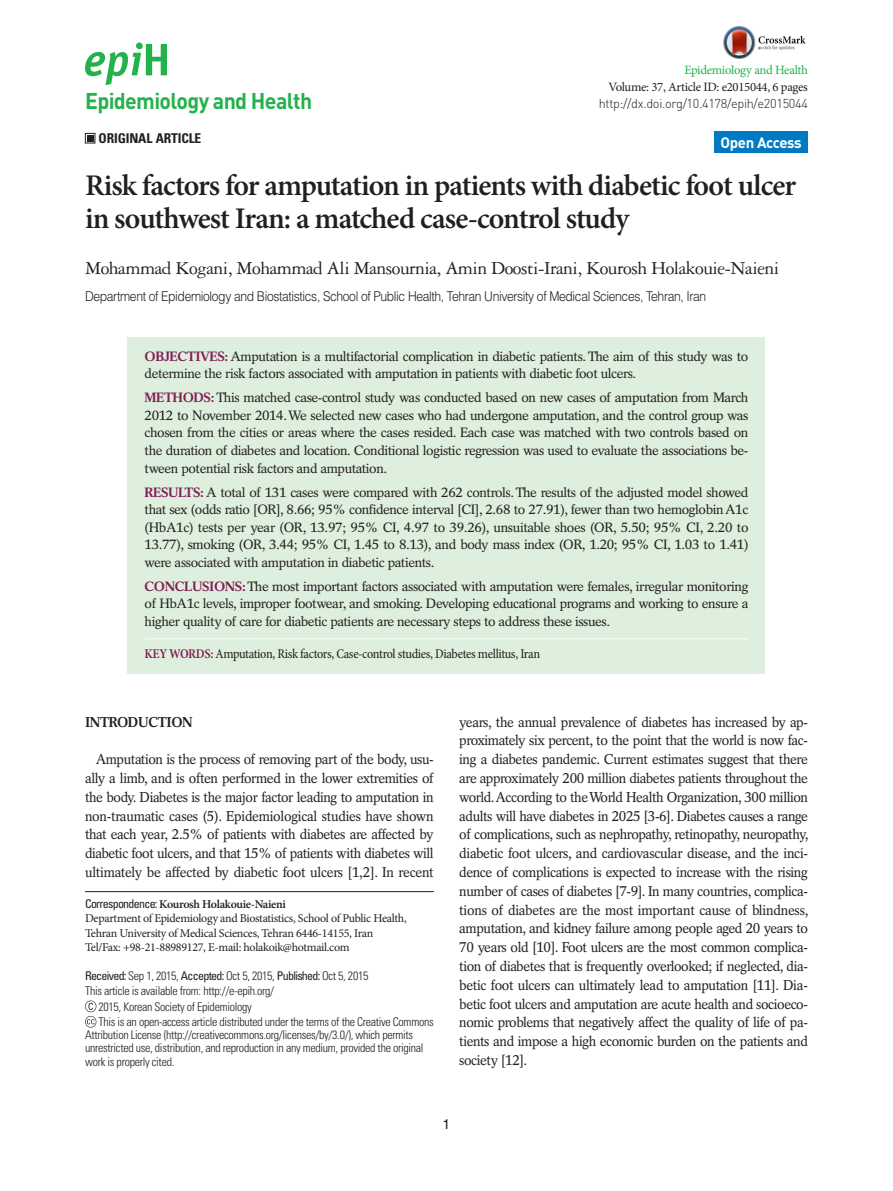
<style>
.page{position:relative;width:893px;height:1191px;background:#fff}
.page>*{position:absolute;margin:0;border:0;box-sizing:border-box;transform-origin:0 0}
.제목{font:600 30px/33px "Minion Pro";letter-spacing:-.03em;color:#231f20}
.t1{font:700 22.5px "DIN Pro";letter-spacing:-.03em;color:#23b24b;scale:.95 1}
.저자{font:19.5px "Garamond 3 LT Std";letter-spacing:-.025em;color:#231f20}
.t2{font:700 15px "DIN Pro";letter-spacing:-.025em;color:#fff}
.본문{font:14.25px/18.8px "Rotation LT Std";letter-spacing:-.03em;color:#231f20;text-align:justify;scale:.95 1}
.본문_대제목{font:700 14.25px "Rotation LT Std";letter-spacing:-.025em;color:#231f20;scale:.95 1}
.t3{font:13.95px "Helvetica LT Std";color:#231f20}
.초록{font:13.5px/17.5px "Rotation LT Std";letter-spacing:-.03em;color:#231f20;text-align:justify}
.소속{font:300 13.5px "Helvetica LT Std";letter-spacing:-.03em;color:#231f20;scale:.9 1}
.키워드{font:condensed 13.5px "Minion Pro";letter-spacing:-.03em;color:#231f20}
.t4{font:700 condensed 13.5px "Univers LT Std";letter-spacing:-.01em;color:#231f20}
.t5{font:300 12.75px "DIN Pro";letter-spacing:-.025em;color:#231f20}
.t6{font:12.75px "Minion Pro";letter-spacing:-.025em;color:#231f20}
.t7{font:12.75px "Minion Pro";letter-spacing:-.025em;color:#23b24b}
.교신저자_저작권등{font:300 condensed 12px/13.2px "Univers LT Std";letter-spacing:-.025em;color:#231f20}
.교신저자{font:12px/14.4px "Minion Pro";letter-spacing:-.025em;color:#231f20}
.교신저자-2{font:600 12px "Minion Pro";letter-spacing:-.03em;color:#231f20}
.s1{font-weight:700;color:#811c57}
.s2{font-weight:600;color:#811c57}
.s3{font-family:"Univers LT Std";font-weight:400;font-stretch:condensed}
.s4{font-weight:400}
</style>
<div class="page">
<svg style="left:85px;top:43px;width:82px;height:42px"></svg>
<div style="left:85px;top:133px;width:10px;height:10px;border:1px solid #231f20"></div>
<div style="left:87px;top:135px;width:7px;height:7px;background:#231f20"></div>
<div style="left:714px;top:132px;width:94px;height:21px;background:#007ac0"></div>
<div style="left:128px;top:337px;width:637px;height:336px;background:#dfefdd"></div>
<hr style="left:145px;top:638px;width:603px;height:1px;background:#fff">
<hr style="left:85px;top:891px;width:349px;height:1px;background:#231f20">
<svg style="left:85px;top:1000px;width:11px;height:27px"></svg>
<img style="left:723px;top:26px;width:83px;height:32px">
<p class="t1" style="left:85px;top:85px;width:241px">Epidemiology and Health</p>
<p class="t7" style="left:684px;top:62px;width:125px">Epidemiology and Health</p>
<p class="t6" style="left:608px;top:78px;width:201px">Volume: 37, Article ID: e2015044, 6 pages</p>
<p class="t5" style="left:599px;top:95px;width:211px">http://dx.doi.org/10.4178/epih/e2015044</p>
<p class="t4" style="left:99px;top:130px;width:104px">ORIGINAL ARTICLE</p>
<p class="t2" style="left:721px;top:132px;width:83px">Open Access</p>
<p class="제목" style="left:85px;top:169px;width:713px">Risk factors for amputation in patients with diabetic foot ulcer in southwest Iran: a matched case-control study</p>
<p class="저자" style="left:85px;top:257px;width:696px">Mohammad Kogani, Mohammad Ali Mansournia, Amin Doosti-Irani, Kourosh Holakouie-Naieni</p>
<p class="소속" style="left:85px;top:288px;width:692px">Department of Epidemiology and Biostatistics, School of Public Health, Tehran University of Medical Sciences, Tehran, Iran</p>
<p class="초록" style="left:145px;top:347px;width:605px"><span class="s1">OBJECTIVES:</span> Amputation is a multifactorial complication in diabetic patients. The aim of this study was to determine the risk factors associated with amputation in patients with diabetic foot ulcers.</p>
<p class="초록" style="left:145px;top:389px;width:605px"><span class="s1">METHODS:</span> This matched case-control study was conducted based on new cases of amputation from March 2012 to November 2014. We selected new cases who had undergone amputation, and the control group was chosen from the cities or areas where the cases resided. Each case was matched with two controls based on the duration of diabetes and location. Conditional logistic regression was used to evaluate the associations be&shy;tween potential risk factors and amputation.</p>
<p class="초록" style="left:145px;top:483px;width:605px"><span class="s1">RESULTS:</span> A total of 131 cases were compared with 262 controls. The results of the adjusted model showed that sex (odds ratio [OR], 8.66; 95% confidence interval [CI], 2.68 to 27.91), fewer than two hemoglobin A1c (HbA1c) tests per year (OR, 13.97; 95% CI, 4.97 to 39.26), unsuitable shoes (OR, 5.50; 95% CI, 2.20 to 13.77), smoking (OR, 3.44; 95% CI, 1.45 to 8.13), and body mass index (OR, 1.20; 95% CI, 1.03 to 1.41) were associated with amputation in diabetic patients.</p>
<p class="초록" style="left:145px;top:577px;width:605px"><span class="s1">CONCLUSIONS:</span> The most important factors associated with amputation were females, irregular monitoring of HbA1c levels, improper footwear, and smoking. Developing educational programs and working to ensure a higher quality of care for diabetic patients are necessary steps to address these issues.</p>
<p class="키워드" style="left:145px;top:645px;width:397px"><span class="s2">KEY WORDS:</span> Amputation, Risk factors, Case-control studies, Diabetes mellitus, Iran</p>
<p class="본문_대제목" style="left:85px;top:713px;width:115px">INTRODUCTION</p>
<p class="본문" style="left:85px;top:750px;width:369px;text-indent:11px">Amputation is the process of removing part of the body, usu&shy;ally a limb, and is often performed in the lower extremities of the body. Diabetes is the major factor leading to amputation in non-traumatic cases (5). Epidemiological studies have shown that each year, 2.5% of patients with diabetes are affected by diabetic foot ulcers, and that 15% of patients with diabetes will ultimately be affected by diabetic foot ulcers [1,2]. In recent</p>
<p class="교신저자-2" style="left:85px;top:895px;width:202px"><span class="s3">Correspondence:</span> Kourosh Holakouie-Naieni</p>
<p class="교신저자" style="left:85px;top:911px;width:323px">Department of Epidemiology and Biostatistics, School of Public Health,<br>Tehran University of Medical Sciences, Tehran 6446-14155, Iran</p>
<p class="교신저자" style="left:85px;top:940px;width:266px">Tel/Fax: +98-21-88989127, E-mail: holakoik@hotmail.com</p>
<p class="교신저자_저작권등" style="left:85px;top:969px;width:285px"><span class="s4">Received:</span> Sep 1, 2015, <span class="s4">Accepted:</span> Oct 5, 2015, <span class="s4">Published:</span> Oct 5, 2015</p>
<p class="교신저자_저작권등" style="left:85px;top:984px;width:191px">This article is available from: http://e-epih.org/</p>
<p class="교신저자_저작권등" style="left:98px;top:999px;width:155px">2015, Korean Society of Epidemiology</p>
<p class="교신저자_저작권등" style="left:85px;top:1015px;width:350px;text-indent:13px">This is an open-access article distributed under the terms of the Creative Commons Attribution License (http://creativecommons.org/licenses/by/3.0/), which permits unrestricted use, distribution, and reproduction in any medium, provided the original work is properly cited.</p>
<p class="본문" style="left:459px;top:712px;width:369px">years, the annual prevalence of diabetes has increased by ap&shy;proximately six percent, to the point that the world is now fac&shy;ing a diabetes pandemic. Current estimates suggest that there are approximately 200 million diabetes patients throughout the world. According to the World Health Organization, 300 million adults will have diabetes in 2025 [3-6]. Diabetes causes a range of complications, such as nephropathy, retinopathy, neuropathy, diabetic foot ulcers, and cardiovascular disease, and the inci&shy;dence of complications is expected to increase with the rising number of cases of diabetes [7-9]. In many countries, complica&shy;tions of diabetes are the most important cause of blindness, amputation, and kidney failure among people aged 20 years to 70 years old [10]. Foot ulcers are the most common complica&shy;tion of diabetes that is frequently overlooked; if neglected, dia&shy;betic foot ulcers can ultimately lead to amputation [11]. Dia&shy;betic foot ulcers and amputation are acute health and socioeco&shy;nomic problems that negatively affect the quality of life of pa&shy;tients and impose a high economic burden on the patients and society [12].</p>
<p class="t3" style="left:443px;top:1116px;width:9px">1</p>
</div>
